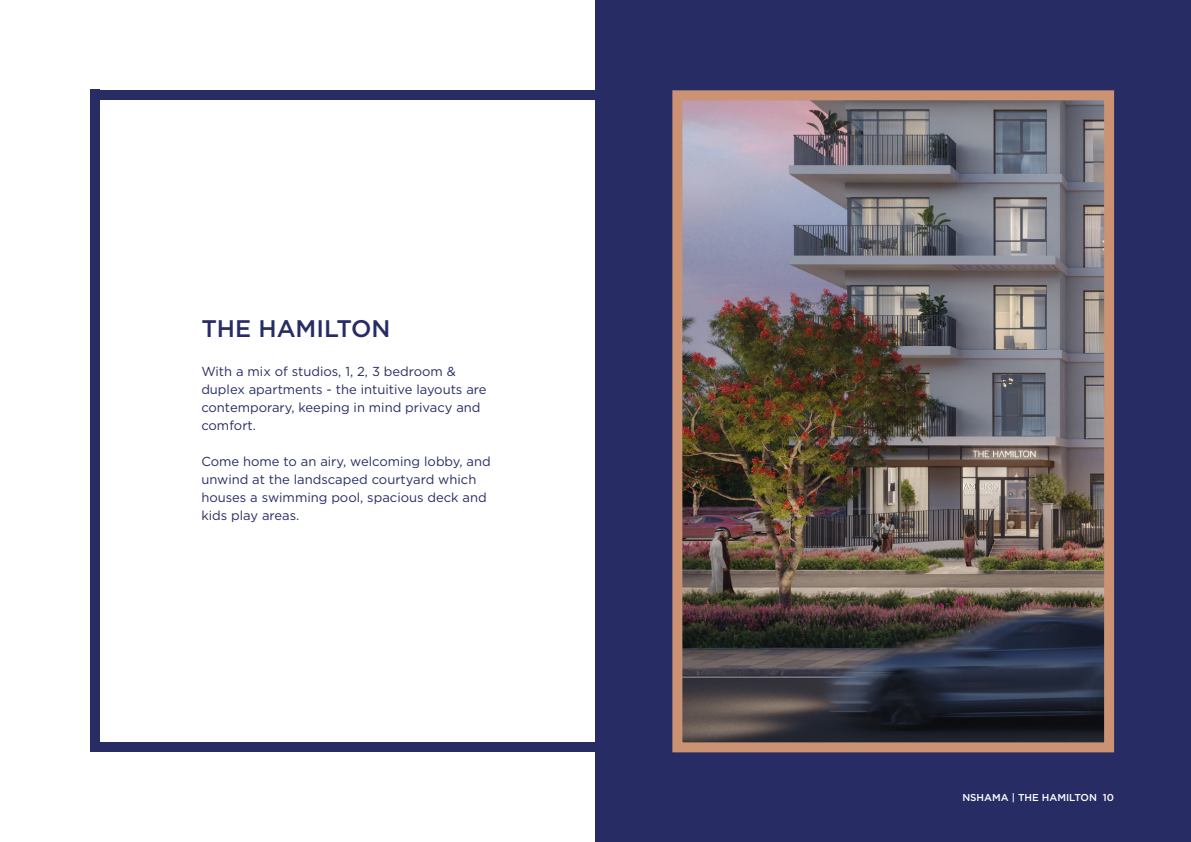
<style>
.page{position:relative;width:1191px;height:842px;background:#fff}
.page>*{position:absolute;margin:0;border:0;box-sizing:border-box;transform-origin:0 0}
.t1{font:500 24px "Gotham";color:#272c65}
.t2{font:13px/18px "Gotham";color:#272c65}
.t3{font:500 10px "Gotham";color:#fff}
</style>
<div class="page">
<div style="left:595px;top:0;width:596px;height:842px;background:#272c65"></div>
<img style="left:683px;top:101px;width:420px;height:640px">
<div style="left:672px;top:90px;width:442px;height:662px;border:10px solid #cb9273"></div>
<div style="left:90px;top:90px;width:505px;height:10px;background:#272c65"></div>
<div style="left:90px;top:90px;width:10px;height:662px;background:#272c65"></div>
<div style="left:90px;top:742px;width:505px;height:10px;background:#272c65"></div>
<h1 class="t1" style="left:201px;top:317px;width:191px">THE HAMILTON</h1>
<p class="t2" style="left:201px;top:363px;width:287px">With a mix of studios, 1, 2, 3 bedroom &amp; duplex apartments - the intuitive layouts are contemporary, keeping in mind privacy and comfort.</p>
<p class="t2" style="left:201px;top:453px;width:291px">Come home to an airy, welcoming lobby, and unwind at the landscaped courtyard which houses a swimming pool, spacious deck and kids play areas.</p>
<p class="t3" style="left:962px;top:793px;width:153px">NSHAMA | THE HAMILTON 10</p>
</div>
